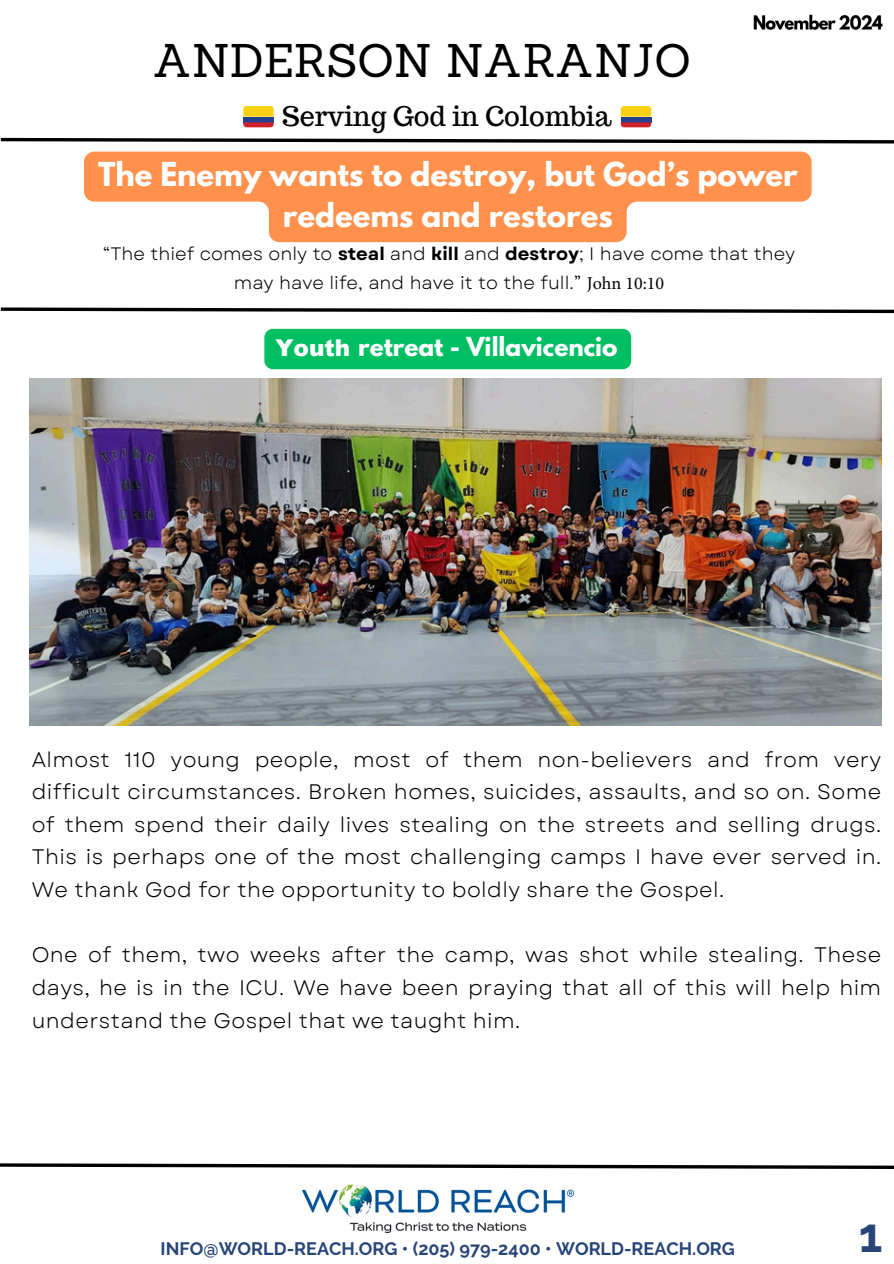
<style>
.page{position:relative;width:894px;height:1264px;background:#fff}
.page>*{position:absolute;margin:0;border:0;box-sizing:border-box;transform-origin:0 0}
.t1{font:700 48px "Raleway";color:#284579}
.t2{font:46.05px "Sanchez";color:#000}
.t3{font:700 29.25px/40.5px "League Spartan";color:#fff;text-align:center}
.t4{font:27px "Trocchi";color:#000}
.t5{font:700 23.25px "League Spartan";color:#fff}
.t6{font:21px/32.7px "Garet";letter-spacing:.02em;color:#000;text-align:justify}
.t7{font:18px/28.2px "Garet";color:#000;text-align:center}
.t8{font:700 18px "Raleway";color:#284579}
.s1{font-weight:700}
.s2{font-family:"Minion Pro"}
.s3{font-family:"Arial";font-weight:900}
</style>
<div class="page">
<svg style="left:0;top:307px;width:893px;height:7px"></svg>
<svg style="left:0;top:1163px;width:893px;height:6px"></svg>
<svg style="left:0;top:137px;width:893px;height:7px"></svg>
<img style="left:29px;top:378px;width:852px;height:347px">
<svg style="left:243px;top:106px;width:30px;height:21px"></svg>
<svg style="left:620px;top:106px;width:31px;height:21px"></svg>
<img style="left:302px;top:1184px;width:271px;height:47px">
<svg style="left:84px;top:152px;width:727px;height:90px;fill:#ff914d"></svg>
<img style="left:753px;top:14px;width:130px;height:17px">
<div style="left:264px;top:329px;width:367px;height:40px;background:#00bf63"></div>
<h3 class="t2" style="left:153px;top:31px;width:539px">ANDERSON NARANJO</h3>
<h2 class="t4" style="left:282px;top:99px;width:330px">Serving God in Colombia</h2>
<p class="t3" style="left:98px;top:158px;width:701px">The Enemy wants to destroy, but God’s power redeems and restores</p>
<p class="t7" style="left:103px;top:240px;width:693px">“The thief comes only to <span class="s1">steal</span> and <span class="s1">kill</span> and <span class="s1">destroy</span>; I have come that they may have life, and have it to the full.” <span class="s2">John 10:10</span></p>
<h4 class="t5" style="left:275px;top:334px;width:343px"><span class="s3">Youth</span> retreat - Villavicencio</h4>
<h5 class="t6" style="left:32px;top:743px;width:850px">Almost 110 young people, most of them non-believers and from very difficult circumstances. Broken homes, suicides, assaults, and so on. Some of them spend their daily lives stealing on the streets and selling drugs.<br>This is perhaps one of the most challenging camps I have ever served in.<br>We thank God for the opportunity to boldly share the Gospel.</h5>
<p class="t6" style="left:32px;top:938px;width:850px">One of them, two weeks after the camp, was shot while stealing. These days, he is in the ICU. We have been praying that all of this will help him understand the Gospel that we taught him.</p>
<p class="t8" style="left:160px;top:1238px;width:575px">INFO@WORLD-REACH.ORG • (205) 979-2400 • WORLD-REACH.ORG</p>
<h5 class="t1" style="left:858px;top:1206px;width:25px">1</h5>
</div>
